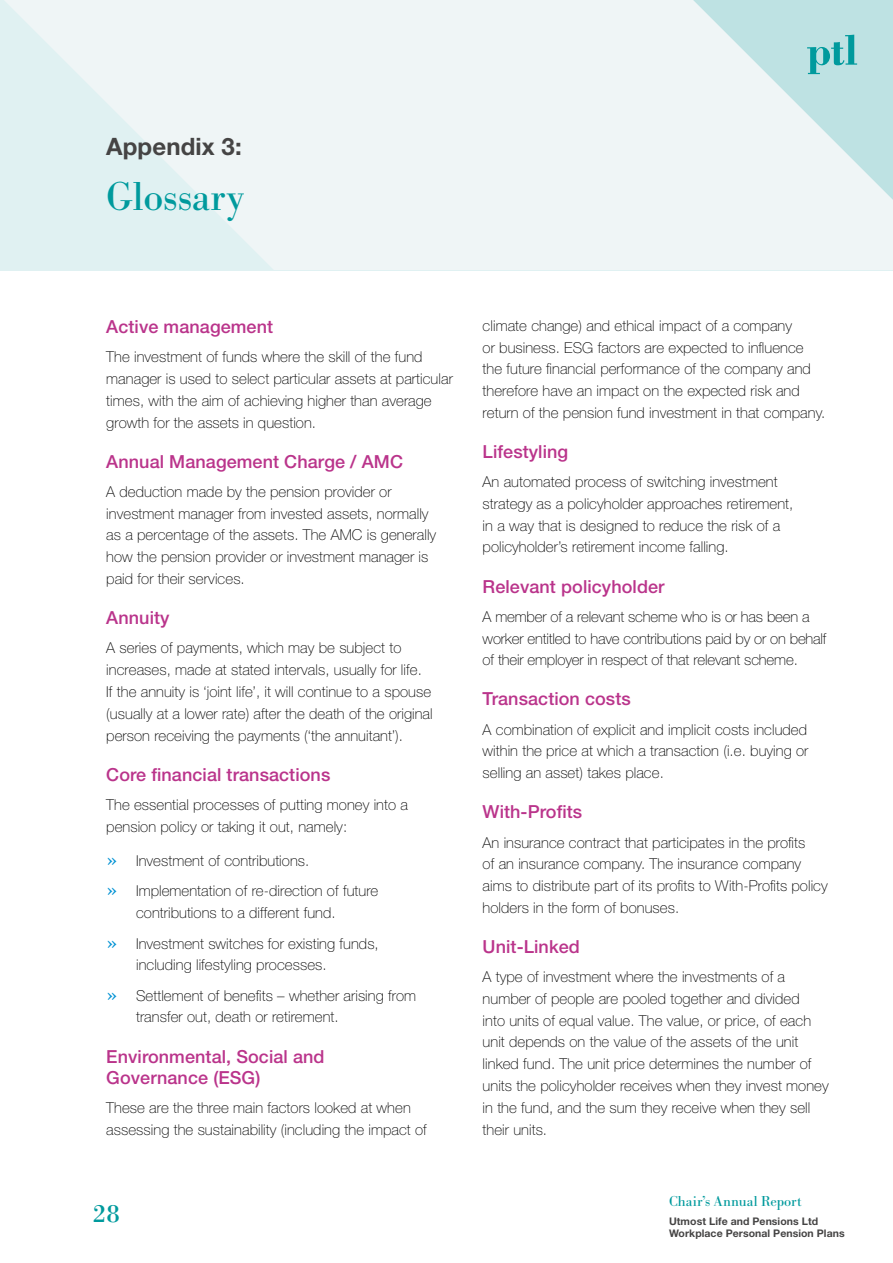
<style>
.page{position:relative;width:893px;height:1263px;background:#fff}
.page>*{position:absolute;margin:0;border:0;box-sizing:border-box;transform-origin:0 0}
.t1{font:42px "Bodoni URW";letter-spacing:-.005em;color:#009a9d}
.t2{font:26.4px "Bodoni BT";color:#009a9d}
.t3{font:700 24px "Helvetica Neue";letter-spacing:.005em;color:#454444}
.t4{font:500 18px/21px "Helvetica Neue";letter-spacing:.005em;color:#ba348b}
.t5{font:100 15px/21.8px "Helvetica Neue";letter-spacing:.005em;color:#000}
.t6{font:15px "Bodoni URW";letter-spacing:.01em;color:#009a9d}
.t7{font:700 10.5px/12.6px "Helvetica Neue";letter-spacing:.005em;color:#454444}
.s1{font-family:"Bodoni BT";font-weight:400;font-size:24px;color:#0092d4}
</style>
<div class="page">
<svg style="left:4px;top:0;width:889px;height:270px;fill:#eff5f6"></svg>
<svg style="left:693px;top:0;width:200px;height:200px"></svg>
<h3 class="t3" style="left:106px;top:131px;width:137px">Appendix 3:</h3>
<h1 class="t1" style="left:106px;top:171px;width:139px">Glossary</h1>
<p class="t4" style="left:106px;top:316px;width:168px">Active management</p>
<p class="t5" style="left:106px;top:346px;width:348px">The investment of funds where the skill of the fund manager is used to select particular assets at particular times, with the aim of achieving higher than average growth for the assets in question.</p>
<p class="t4" style="left:106px;top:451px;width:298px">Annual Management Charge / AMC</p>
<p class="t5" style="left:106px;top:481px;width:331px">A deduction made by the pension provider or investment manager from invested assets, normally as a percentage of the assets. The AMC is generally how the pension provider or investment manager is paid for their services.</p>
<p class="t4" style="left:106px;top:607px;width:65px">Annuity</p>
<p class="t5" style="left:106px;top:637px;width:328px">A series of payments, which may be subject to increases, made at stated intervals, usually for life.<br>If the annuity is ‘joint life’, it will continue to a spouse (usually at a lower rate) after the death of the original person receiving the payments (‘the annuitant’).</p>
<p class="t4" style="left:106px;top:763px;width:226px">Core financial transactions</p>
<p class="t5" style="left:106px;top:794px;width:303px">The essential processes of putting money into a pension policy or taking it out, namely:</p>
<p class="t5" style="left:106px;top:846px;width:274px;line-height:30.3px"><span class="s1">»</span> Investment of contributions.<br><span class="s1">»</span> Implementation of re-direction of future</p>
<p class="t5" style="left:106px;top:898px;width:274px;line-height:30.3px;text-indent:30px">contributions to a different fund.<br><span class="s1">»</span> Investment switches for existing funds,</p>
<p class="t5" style="left:106px;top:950px;width:311px;line-height:30.3px;text-indent:30px">including lifestyling processes.<br><span class="s1">»</span> Settlement of benefits – whether arising from</p>
<p class="t5" style="left:136px;top:1006px;width:204px">transfer out, death or retirement.</p>
<p class="t4" style="left:106px;top:1045px;width:220px">Environmental, Social and<br>Governance (ESG)</p>
<p class="t5" style="left:106px;top:1096px;width:322px">These are the three main factors looked at when assessing the sustainability (including the impact of</p>
<h2 class="t2" style="left:93px;top:1197px;width:28px">28</h2>
<p class="t5" style="left:483px;top:314px;width:344px">climate change) and ethical impact of a company<br>or business. ESG factors are expected to influence the future financial performance of the company and therefore have an impact on the expected risk and return of the pension fund investment in that company.</p>
<p class="t4" style="left:483px;top:441px;width:87px">Lifestyling</p>
<p class="t5" style="left:483px;top:471px;width:312px">An automated process of switching investment strategy as a policyholder approaches retirement, in a way that is designed to reduce the risk of a policyholder’s retirement income falling.</p>
<p class="t4" style="left:483px;top:575px;width:183px">Relevant policyholder</p>
<p class="t5" style="left:483px;top:605px;width:345px">A member of a relevant scheme who is or has been a worker entitled to have contributions paid by or on behalf of their employer in respect of that relevant scheme.</p>
<p class="t4" style="left:483px;top:688px;width:150px">Transaction costs</p>
<p class="t5" style="left:483px;top:718px;width:327px;text-align:justify">A combination of explicit and implicit costs included within the price at which a transaction (i.e. buying or selling an asset) takes place.</p>
<p class="t4" style="left:483px;top:801px;width:101px">With-Profits</p>
<p class="t5" style="left:483px;top:831px;width:347px">An insurance contract that participates in the profits<br>of an insurance company. The insurance company aims to distribute part of its profits to With-Profits policy holders in the form of bonuses.</p>
<p class="t4" style="left:483px;top:936px;width:99px">Unit-Linked</p>
<p class="t5" style="left:483px;top:966px;width:348px">A type of investment where the investments of a number of people are pooled together and divided<br>into units of equal value. The value, or price, of each unit depends on the value of the assets of the unit linked fund. The unit price determines the number of units the policyholder receives when they invest money in the fund, and the sum they receive when they sell their units.</p>
<p class="t6" style="left:669px;top:1192px;width:134px">Chair’s Annual Report</p>
<p class="t7" style="left:669px;top:1214px;width:177px">Utmost Life and Pensions Ltd<br>Workplace Personal Pension Plans</p>
</div>
